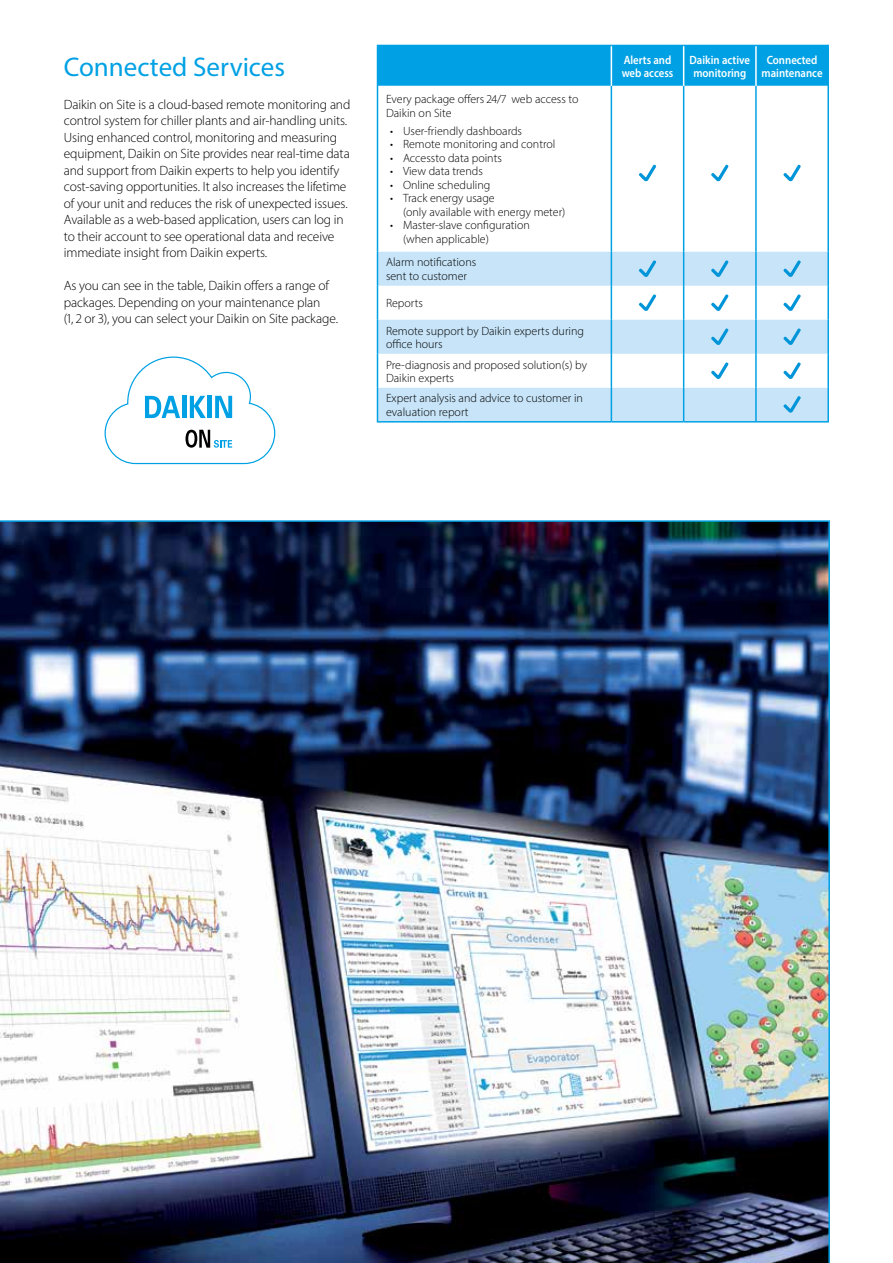
<style>
.page{position:relative;width:893px;height:1263px;background:#fff}
.page>*{position:absolute;margin:0;border:0;box-sizing:border-box;transform-origin:0 0}
.t1{font:27px "Myriad Pro";color:#00a1e4}
.t2{font:300 13.5px/16.5px "Myriad Pro";letter-spacing:-.01em;color:#000}
.t3{font:300 12px/13.5px "Myriad Pro";color:#000}
.t4{font:600 12px/13.5px "Myriad Pro";color:#fff;text-align:center;scale:.9 1}
</style>
<div class="page">
<img style="left:0;top:520px;width:830px;height:743px">
<div style="left:378px;top:46px;width:449px;height:40px;background:#00a1e4"></div>
<svg style="left:378px;top:86px;width:449px;height:166px"></svg>
<svg style="left:378px;top:252px;width:449px;height:169px;fill:#c7e4f8"></svg>
<hr style="left:377px;top:45px;width:234px;height:1px;background:#00a1e4">
<hr style="left:377px;top:46px;width:1px;height:40px;background:#00a1e4">
<hr style="left:756px;top:45px;width:73px;height:1px;background:#00a1e4">
<hr style="left:827px;top:46px;width:2px;height:40px;background:#00a1e4">
<hr style="left:377px;top:86px;width:1px;height:166px;background:#00a1e4">
<hr style="left:827px;top:86px;width:2px;height:166px;background:#00a1e4">
<hr style="left:377px;top:252px;width:1px;height:34px;background:#00a1e4">
<hr style="left:827px;top:252px;width:2px;height:34px;background:#00a1e4">
<hr style="left:377px;top:286px;width:1px;height:34px;background:#00a1e4">
<hr style="left:827px;top:286px;width:2px;height:34px;background:#00a1e4">
<hr style="left:377px;top:320px;width:1px;height:34px;background:#00a1e4">
<hr style="left:827px;top:320px;width:2px;height:34px;background:#00a1e4">
<hr style="left:377px;top:354px;width:1px;height:34px;background:#00a1e4">
<hr style="left:827px;top:354px;width:2px;height:34px;background:#00a1e4">
<hr style="left:377px;top:388px;width:1px;height:33px;background:#00a1e4">
<hr style="left:827px;top:388px;width:2px;height:33px;background:#00a1e4">
<hr style="left:377px;top:421px;width:234px;height:2px;background:#00a1e4">
<hr style="left:611px;top:421px;width:73px;height:2px;background:#00a1e4">
<hr style="left:684px;top:421px;width:72px;height:2px;background:#00a1e4">
<hr style="left:756px;top:421px;width:73px;height:2px;background:#00a1e4">
<hr style="left:611px;top:45px;width:73px;height:1px;background:#00a1e4">
<hr style="left:684px;top:45px;width:72px;height:1px;background:#00a1e4">
<hr style="left:611px;top:86px;width:1px;height:166px;background:#00a1e4">
<hr style="left:683px;top:86px;width:1px;height:166px;background:#00a1e4">
<hr style="left:755px;top:86px;width:2px;height:166px;background:#00a1e4">
<hr style="left:611px;top:252px;width:1px;height:34px;background:#00a1e4">
<hr style="left:683px;top:252px;width:1px;height:34px;background:#00a1e4">
<hr style="left:755px;top:252px;width:2px;height:34px;background:#00a1e4">
<hr style="left:611px;top:286px;width:1px;height:34px;background:#00a1e4">
<hr style="left:683px;top:286px;width:1px;height:34px;background:#00a1e4">
<hr style="left:755px;top:286px;width:2px;height:34px;background:#00a1e4">
<hr style="left:611px;top:320px;width:1px;height:34px;background:#00a1e4">
<hr style="left:683px;top:320px;width:1px;height:34px;background:#00a1e4">
<hr style="left:755px;top:320px;width:2px;height:34px;background:#00a1e4">
<hr style="left:611px;top:46px;width:1px;height:40px;background:#fff">
<hr style="left:683px;top:46px;width:1px;height:40px;background:#fff">
<hr style="left:755px;top:46px;width:2px;height:40px;background:#fff">
<hr style="left:611px;top:354px;width:1px;height:34px;background:#00a1e4">
<hr style="left:683px;top:354px;width:1px;height:34px;background:#00a1e4">
<hr style="left:755px;top:354px;width:2px;height:34px;background:#00a1e4">
<hr style="left:611px;top:388px;width:1px;height:33px;background:#00a1e4">
<hr style="left:683px;top:388px;width:1px;height:33px;background:#00a1e4">
<hr style="left:755px;top:388px;width:2px;height:33px;background:#00a1e4">
<svg style="left:637px;top:165px;width:21px;height:18px"></svg>
<svg style="left:709px;top:165px;width:21px;height:18px"></svg>
<svg style="left:782px;top:165px;width:20px;height:18px"></svg>
<svg style="left:637px;top:261px;width:21px;height:17px"></svg>
<svg style="left:709px;top:261px;width:21px;height:17px"></svg>
<svg style="left:782px;top:261px;width:20px;height:17px"></svg>
<svg style="left:637px;top:295px;width:21px;height:17px"></svg>
<svg style="left:709px;top:295px;width:21px;height:17px"></svg>
<svg style="left:782px;top:295px;width:20px;height:17px"></svg>
<svg style="left:709px;top:329px;width:21px;height:17px"></svg>
<svg style="left:782px;top:329px;width:20px;height:17px"></svg>
<svg style="left:709px;top:363px;width:21px;height:17px"></svg>
<svg style="left:782px;top:363px;width:20px;height:17px"></svg>
<svg style="left:782px;top:396px;width:20px;height:18px"></svg>
<svg style="left:104px;top:356px;width:172px;height:109px"></svg>
<h1 class="t1" style="left:64px;top:50px;width:223px">Connected Services</h1>
<p class="t2" style="left:64px;top:96px;width:288px">Daikin on Site is a cloud-based remote monitoring and control system for chiller plants and air-handling units.<br>Using enhanced control, monitoring and measuring equipment, Daikin on Site provides near real-time data and support from Daikin experts to help you identify cost-saving opportunities. It also increases the lifetime of your unit and reduces the risk of unexpected issues.<br>Available as a web-based application, users can log in to their account to see operational data and receive immediate insight from Daikin experts.</p>
<p class="t2" style="left:64px;top:277px;width:276px">As you can see in the table, Daikin offers a range of packages. Depending on your maintenance plan<br>(1, 2 or 3), you can select your Daikin on Site package.</p>
<p class="t3" style="left:386px;top:92px;width:194px">Every package offers 24/7 web access to<br>Daikin on Site</p>
<p class="t3" style="left:390px;top:124px;width:133px">• User-friendly dashboards</p>
<p class="t3" style="left:390px;top:137px;width:167px">• Remote monitoring and control</p>
<p class="t3" style="left:390px;top:151px;width:113px">• Accessto data points</p>
<p class="t3" style="left:390px;top:164px;width:94px">• View data trends</p>
<p class="t3" style="left:390px;top:178px;width:102px">• Online scheduling</p>
<p class="t3" style="left:403px;top:191px;width:164px;text-indent:-13px">• Track energy usage<br>(only available with energy meter)</p>
<p class="t3" style="left:403px;top:218px;width:128px;text-indent:-13px">• Master-slave configuration (when applicable)</p>
<p class="t3" style="left:386px;top:256px;width:92px">Alarm notifications sent to customer</p>
<p class="t3" style="left:386px;top:296px;width:38px">Reports</p>
<p class="t3" style="left:386px;top:324px;width:200px">Remote support by Daikin experts during office hours</p>
<p class="t3" style="left:386px;top:358px;width:202px">Pre-diagnosis and proposed solution(s) by<br>Daikin experts</p>
<p class="t3" style="left:386px;top:391px;width:198px">Expert analysis and advice to customer in evaluation report</p>
<p class="t4" style="left:622px;top:53px;width:59px;text-align:left">Alerts and web access</p>
<p class="t4" style="left:690px;top:53px;width:69px">Daikin active monitoring</p>
<p class="t4" style="left:762px;top:53px;width:69px">Connected maintenance</p>
</div>
